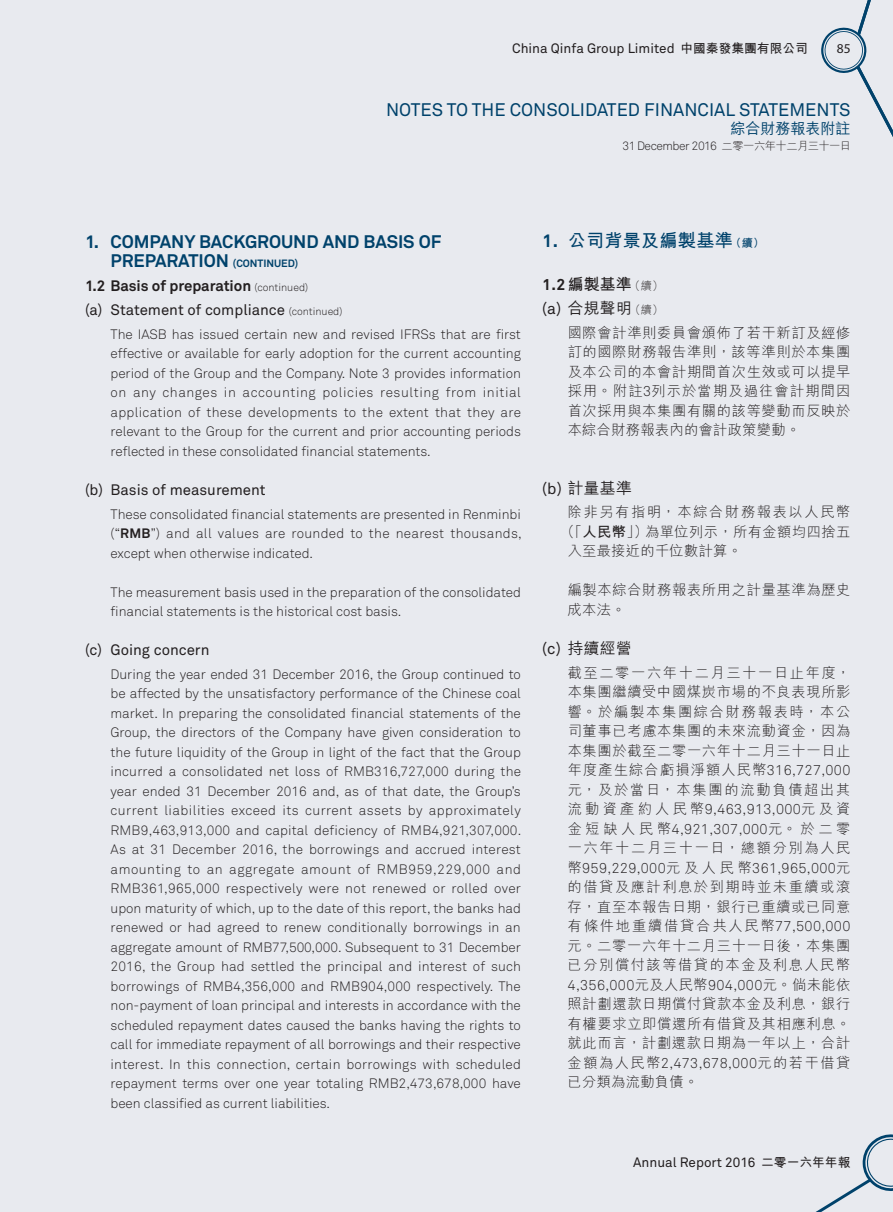
<style>
.page{position:relative;width:893px;height:1212px;background:#e8eaef}
.page>*{position:absolute;margin:0;border:0;box-sizing:border-box;transform-origin:0 0}
.t1{font:18px "Akkurat Pro";color:#00426b}
.t2{font:700 18px "Akkurat Pro";color:#00426b}
.t3{font:700 18px "M Hei HK";letter-spacing:.02em;color:#00426b}
.t4{font:500 15.75px "M Hei HK";letter-spacing:.025em;color:#231f20}
.t5{font:15px/23.7px "Akkurat Pro";color:#231f20}
.t6{font:500 15px "M Hei HK";color:#00426b}
.t7{font:300 14.25px/19.5px "M Hei HK";letter-spacing:.05em;color:#231f20;text-align:justify}
.t8{font:14.25px/19.5px "Akkurat Light Pro";letter-spacing:.02em;color:#231f20}
.t9{font:300 14.25px "M Hei HK";letter-spacing:.115em;color:#231f20}
.t10{font:300 14.25px "M Hei HK";letter-spacing:.03em;color:#231f20}
.t11{font:300 14.25px "M Hei HK";letter-spacing:.02em;color:#231f20}
.t12{font:13.5px/19.5px "Akkurat Light Pro";letter-spacing:-.005em;color:#231f20;text-align:justify}
.t13{font:13.5px "Akkurat Pro";color:#231f20}
.t14{font:13.5px "Myriad Pro";color:#231f20}
.t15{font:12px "Akkurat Light Pro";letter-spacing:-.04em;color:#231f20}
.t16{font:300 11.25px/23.7px "M Hei HK";color:#231f20}
.t17{font:700 10.5px "Akkurat Pro";color:#00426b}
.s1{font-family:"M Hei HK";font-weight:700;font-size:12.75px}
.s2{font-family:"M Hei HK";font-weight:300;font-size:11.25px}
.s3{font-weight:700}
.s4{font-family:"Akkurat Light Pro";font-size:10.5px}
.s5{font-family:"Akkurat Pro";font-weight:700}
.s6{font-family:"Akkurat Pro"}
.s7{font-size:11.25px}
.s8{font-family:"Akkurat Pro";font-weight:700;font-size:15.75px}
.s9{font-weight:700;font-size:15.75px}
.s10{font-family:"Akkurat Pro";font-weight:400;font-size:15.75px}
.s11{font-weight:500;font-size:15.75px}
.s12{font-family:"Akkurat Light Pro";font-weight:400}
.s13{font-family:"Akkurat Pro";font-weight:400}
.s14{font-family:"M Hei HK";font-weight:300}
</style>
<div class="page">
<svg style="left:821px;top:0;width:72px;height:137px"></svg>
<svg style="left:815px;top:1134px;width:78px;height:78px"></svg>
<p class="t13" style="left:512px;top:40px;width:297px">China Qinfa Group Limited <span class="s1">中國秦發集團有限公司</span></p>
<p class="t14" style="left:837px;top:40px;width:15px">85</p>
<h1 class="t1" style="left:386px;top:99px;width:287px">Notes to the Con solidated Financ</h1>
<h1 class="t1" style="left:709px;top:99px;width:143px">ial Statements</h1>
<p class="t6" style="left:730px;top:117px;width:121px">綜合財務報表附註</p>
<p class="t15" style="left:622px;top:139px;width:230px">31 December 2016 <span class="s2">二零一六年十二月三十一日</span></p>
<h1 class="t2" style="left:85px;top:230px;width:77px">1. COMPANY</h1>
<h1 class="t2" style="left:199px;top:230px;width:13px">BACKGROUND</h1>
<h1 class="t2" style="left:323px;top:230px;width:14px">AND</h1>
<h1 class="t2" style="left:364px;top:230px;width:11px">BASIS</h1>
<h1 class="t2" style="left:419px;top:230px;width:12px">OF</h1>
<h1 class="t2" style="left:111px;top:250px;width:12px">PREPARATION</h1>
<p class="t17" style="left:233px;top:257px;width:18px">(CONTINUED</p>
<p class="t17" style="left:295px;top:257px;width:5px">)</p>
<p class="t5" style="left:85px;top:275px;width:259px"><span class="s3">1.2 BASIS OF PREPARATION</span> <span class="s4">(continued)<br></span>(a) Statement of compliance <span class="s4">(continued)</span></p>
<p class="t12" style="left:111px;top:324px;width:302px">The IASB has issued certain new and revised IFRS</p>
<p class="t12" style="left:111px;top:324px;width:412px;text-indent:318px">s that are first effective or available for early adoption for the current accounting period of the Group and the Company. N ote 3 provides information on any changes in accounting policies resulting from initial application of these developments to the extent that they are relevant to the Group for the current and prior accounting periods reflected in these consolidated financial statements.</p>
<p class="t5" style="left:85px;top:478px;width:182px">(b) Basis of measurement</p>
<p class="t12" style="left:111px;top:504px;width:413px">These consolidated financial statements are presented in Renminbi (“<span class="s5">RMB</span>”) and all values are rounded to the nearest thousands, except when otherwise indicated.</p>
<p class="t12" style="left:111px;top:582px;width:412px">The measurement basis used in the preparation of the consolidated financial statements is the historical cost basis.</p>
<p class="t5" style="left:85px;top:638px;width:126px">(c) Going concern</p>
<p class="t12" style="left:111px;top:664px;width:412px">During the year ended 31 December 2016, the Group continued to be affected by the unsatisfactory performance of the Chinese coal market. In preparing the consolidated financial statements of the Group, the directors of the Company have given consideration to the future liquidity of the Group in light of the fact that the Group incurred a consolidated net loss of RM B316,727,000 during the year ended 31 December 2016 and, as of that date, the Group’s current liabilities exceed its current assets by approximately RM B9,463,913,000 and capital deficiency of RM B4,921,307,000.<br>As at 31 December 2016, the borrowings and accrued interest amounting to an aggregate amount of RM B959,229,000 and RM B361,965,000 respectively were not renewed or rolled over upon maturity of which, up to the date of this report, the banks had renewed or had agreed to renew conditionally borrowings in an aggregate amount of RM B77,500,000. Subsequent to 31 December 2016, the Group had settled the principal and interest of such borrowings of RM B4,356,000 and RM B904,000 respectively. The non-payment of loan principal and interests in accordance with the scheduled repayment dates caused the banks having the rights to call for immediate repayment of all borrowings and their respective interest. In this connection, certain borrowings with scheduled repayment terms over one year totaling RM B2,473,678,000 have been classified as current liabilities.</p>
<h1 class="t3" style="left:542px;top:227px;width:224px"><span class="s6">1.</span> 公司背景及編製基準<span class="s7">（續）</span></h1>
<p class="t16" style="left:542px;top:274px;width:123px"><span class="s8">1.2</span> <span class="s9">編製基準</span>（續）<span class="s10">(a)</span> <span class="s11">合規聲明</span>（續）</p>
<p class="t7" style="left:568px;top:322px;width:284px">國際會計準則委員會頒佈了若干新訂及經修訂的國際財務報告準則，該等準則於本集團及本公司的本會計期間首次生效或可以提早採用。附註<span class="s12">3</span>列示於當期及過往會計期間因首次採用與本集團有關的該等變動而反映於本綜合財務報表內的會計政策變動。</p>
<p class="t4" style="left:542px;top:476px;width:91px"><span class="s13">(b)</span> 計量基準</p>
<p class="t9" style="left:568px;top:502px;width:284px">除非另有指明，本綜合財務報表以人民幣</p>
<p class="t10" style="left:561px;top:522px;width:291px">（「<span class="s3">人民幣</span>」）為單位列示，所有金額均四捨五</p>
<p class="t11" style="left:568px;top:541px;width:176px">入至最接近的千位數計算。</p>
<p class="t7" style="left:568px;top:580px;width:284px">編製本綜合財務報表所用之計量基準為歷史成本法。</p>
<p class="t4" style="left:542px;top:637px;width:91px"><span class="s13">(c)</span> 持續經營</p>
<p class="t7" style="left:568px;top:662px;width:284px">截至二零一六年十二月三十一日止年度，本集團繼續受中國煤炭市場的不良表現所影響。於編製本集團綜合財務報表時，本公司董事已考慮本集團的未來流動資金，因為本集團於截至二零一六年十二月三十一日止年度產生綜合虧損淨額人民幣<span class="s12">316,727,000</span>元，及於當日，本集團的流動負債超出其</p>
<p class="t8" style="left:568px;top:800px;width:284px"><span class="s14">流動資產約人民幣</span>9,463,913,000<span class="s14">元及資金短缺人民幣</span>4,921,307,000<span class="s14">元。於二零</span></p>
<p class="t9" style="left:568px;top:838px;width:284px">一六年十二月三十一日，總額分別為人民</p>
<p class="t8" style="left:568px;top:858px;width:284px"><span class="s14">幣</span>959,229,000<span class="s14">元及人民幣</span>361,965,000<span class="s14">元</span></p>
<p class="t7" style="left:568px;top:877px;width:284px">的借貸及應計利息於到期時並未重續或滾存，直至本報告日期，銀行已重續或已同意有條件地重續借貸合共人民幣<span class="s12">77,500,000</span>元。二零一六年十二月三十一日後，本集團已分別償付該等借貸的本金及利息人民幣</p>
<p class="t8" style="left:568px;top:975px;width:284px">4,356,000<span class="s14">元及人民幣</span>904,000<span class="s14">元。倘未能依</span></p>
<p class="t7" style="left:568px;top:993px;width:284px">照計劃還款日期償付貸款本金及利息，銀行有權要求立即償還所有借貸及其相應利息。就此而言，計劃還款日期為一年以上，合計</p>
<p class="t8" style="left:568px;top:1053px;width:284px"><span class="s14">金額為人民幣</span>2,473,678,000<span class="s14">元的若干借貸</span></p>
<p class="t11" style="left:568px;top:1072px;width:132px">已分類為流動負債。</p>
<p class="t13" style="left:633px;top:1154px;width:219px">Annual Report 2016 <span class="s1">二零一六年年報</span></p>
</div>
